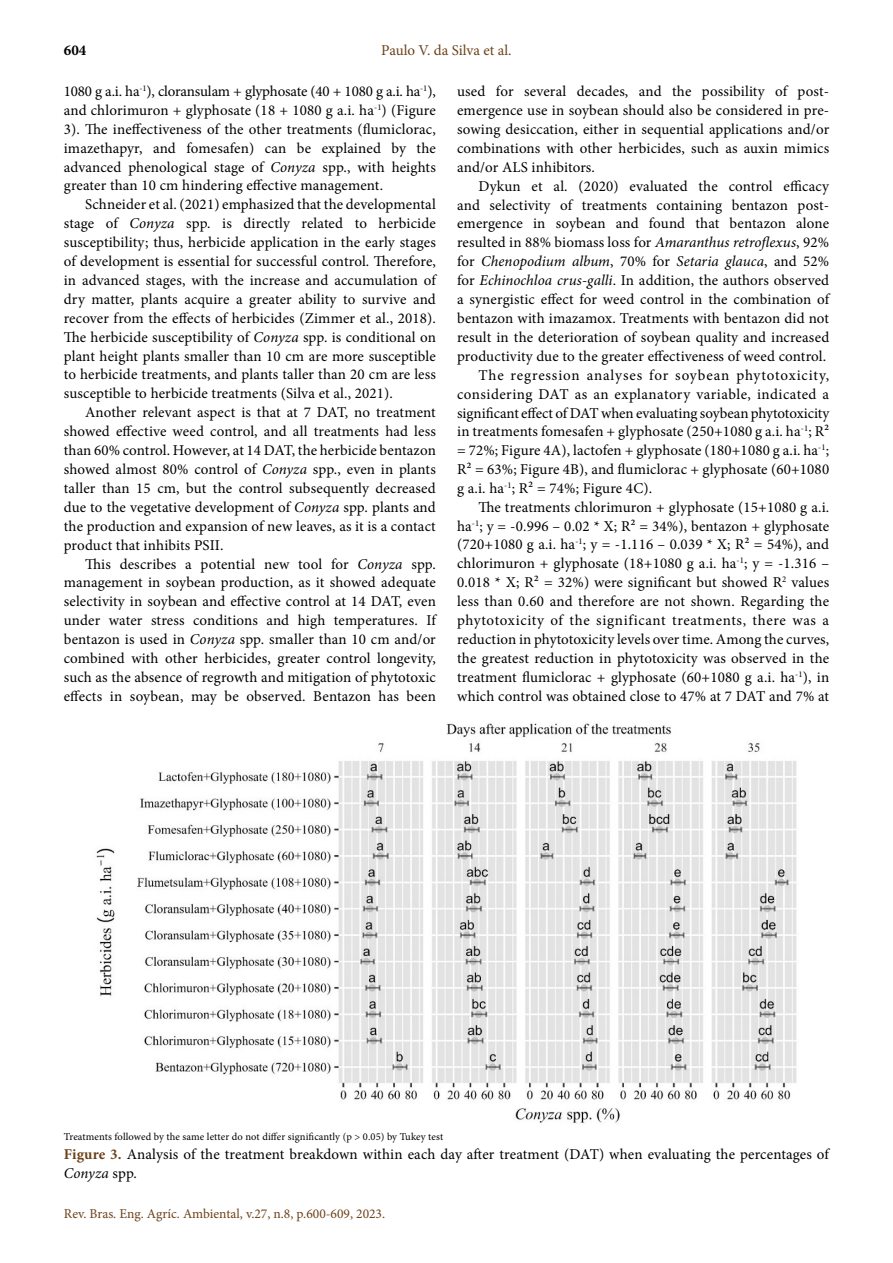
<style>
.page{position:relative;width:893px;height:1263px;background:#fff}
.page>*{position:absolute;margin:0;border:0;box-sizing:border-box;transform-origin:0 0}
.t1{font:15px/18.9px "Minion Pro";letter-spacing:.01em;color:#000;text-align:justify}
.t2{font:15px "Minion Pro";letter-spacing:.045em;color:#000}
.t3{font:15px "Minion Pro";letter-spacing:.03em;color:#000}
.t4{font:italic 15px "Minion Pro";letter-spacing:.005em;color:#000}
.t5{font:15px "Minion Pro";letter-spacing:.06em;color:#000}
.t6{font:15px "Minion Pro";color:#6c4119}
.t7{font:700 15px "Minion Pro";color:#000}
.t8{font:13.5px "Minion Pro";color:#6c4119}
.t9{font:10.5px "Minion Pro";letter-spacing:.01em;color:#000}
.s1{font-style:italic}
.s2{font-style:normal}
.s3{font-weight:700;color:#6c4119}
</style>
<div class="page">
<img style="left:96px;top:723px;width:701px;height:400px">
<p class="t7" style="left:64px;top:40px;width:24px">604</p>
<p class="t6" style="left:381px;top:40px;width:132px">Paulo V. da Silva et al.</p>
<p class="t1" style="left:64px;top:82px;width:374px">1080 g a.i. ha<sup>-1</sup>), cloransulam + glyphosate (40 + 1080 g a.i. ha<sup>-1</sup>), and chlorimuron + glyphosate (18 + 1080 g a.i. ha<sup>-1</sup>) (Figure 3). The ineffectiveness of the other treatments (flumiclorac, imazethapyr, and fomesafen) can be explained by the advanced phenological stage of <span class="s1">Conyza</span> spp., with heights greater than 10 cm hindering effective management.</p>
<p class="t1" style="left:64px;top:195px;width:374px;text-indent:21px">Schneider et al. (2021) emphasized that the developmental stage of <span class="s1">Conyza</span> spp. is directly related to herbicide susceptibility; thus, herbicide application in the early stages of development is essential for successful control. Therefore, in advanced stages, with the increase and accumulation of dry matter, plants acquire a greater ability to survive and recover from the effects of herbicides (Zimmer et al., 2018).<br>The herbicide susceptibility of <span class="s1">Conyza</span> spp. is conditional on plant height plants smaller than 10 cm are more susceptible to herbicide treatments, and plants taller than 20 cm are less susceptible to herbicide treatments (Silva et al., 2021).</p>
<p class="t1" style="left:64px;top:403px;width:374px;text-indent:21px">Another relevant aspect is that at 7 DAT, no treatment showed effective weed control, and all treatments had less than 60% control. However, at 14 DAT, the herbicide bentazon showed almost 80% control of <span class="s1">Conyza</span> spp., even in plants taller than 15 cm, but the control subsequently decreased due to the vegetative development of <span class="s1">Conyza</span> spp. plants and the production and expansion of new leaves, as it is a contact product that inhibits PSII.</p>
<p class="t1" style="left:64px;top:554px;width:374px;text-indent:21px">This describes a potential new tool for <span class="s1">Conyza</span> spp. management in soybean production, as it showed adequate selectivity in soybean and effective control at 14 DAT, even under water stress conditions and high temperatures. If bentazon is used in <span class="s1">Conyza</span> spp. smaller than 10 cm and/or combined with other herbicides, greater control longevity, such as the absence of regrowth and mitigation of phytotoxic effects in soybean, may be observed. Bentazon has been</p>
<p class="t1" style="left:457px;top:82px;width:374px">used for several decades, and the possibility of post&shy;emergence use in soybean should also be considered in pre&shy;sowing desiccation, either in sequential applications and/or combinations with other herbicides, such as auxin mimics and/or ALS inhibitors.</p>
<p class="t1" style="left:478px;top:176px;width:352px">Dykun et al. (2020) evaluated the control efficacy</p>
<p class="t1" style="left:457px;top:195px;width:374px">and selectivity of treatments containing bentazon post-</p>
<p class="t1" style="left:457px;top:214px;width:374px">emergence in soybean and found that bentazon alone</p>
<p class="t1" style="left:457px;top:233px;width:374px">resulted in 88% biomass loss for <span class="s1">Amaranthus retroflexus</span>, 92%</p>
<p class="t4" style="left:457px;top:251px;width:374px"><span class="s2">for</span> Chenopodium album<span class="s2">, 70% for</span> Setaria glauca<span class="s2">, and 52%</span></p>
<p class="t1" style="left:457px;top:271px;width:374px">for <span class="s1">Echinochloa crus-galli</span>. In addition, the authors observed</p>
<p class="t1" style="left:457px;top:290px;width:374px">a synergistic effect for weed control in the combination of</p>
<p class="t1" style="left:457px;top:309px;width:374px">bentazon with imazamox. Treatments with bentazon did not</p>
<p class="t1" style="left:457px;top:328px;width:374px">result in the deterioration of soybean quality and increased</p>
<p class="t1" style="left:457px;top:347px;width:371px">productivity due to the greater effectiveness of weed control.</p>
<p class="t5" style="left:478px;top:365px;width:352px">The regression analyses for soybean phytotoxicity,</p>
<p class="t3" style="left:457px;top:384px;width:374px">considering DAT as an explanatory variable, indicated a</p>
<p class="t1" style="left:457px;top:403px;width:374px">significant effect of DAT when evaluating soybean phytotoxicity</p>
<p class="t1" style="left:457px;top:422px;width:374px">in treatments fomesafen + glyphosate (250+1080 g a.i. ha<sup>-1</sup>; R²</p>
<p class="t1" style="left:457px;top:441px;width:374px">= 72%; Figure 4A), lactofen + glyphosate (180+1080 g a.i. ha<sup>-1</sup>;</p>
<p class="t1" style="left:457px;top:460px;width:374px">R² = 63%; Figure 4B), and flumiclorac + glyphosate (60+1080</p>
<p class="t1" style="left:457px;top:479px;width:197px">g a.i. ha<sup>-1</sup>; R² = 74%; Figure 4C).</p>
<p class="t1" style="left:478px;top:497px;width:352px">The treatments chlorimuron + glyphosate (15+1080 g a.i.</p>
<p class="t1" style="left:457px;top:516px;width:374px">ha<sup>-1</sup>; y = -0.996 – 0.02 * X; R² = 34%), bentazon + glyphosate</p>
<p class="t1" style="left:457px;top:535px;width:373px">(720+1080 g a.i. ha<sup>-1</sup>; y = -1.116 – 0.039 * X; R² = 54%), and</p>
<p class="t1" style="left:457px;top:554px;width:374px">chlorimuron + glyphosate (18+1080 g a.i. ha<sup>-1</sup>; y = -1.316 –</p>
<p class="t1" style="left:457px;top:573px;width:374px">0.018 * X; R² = 32%) were significant but showed R<sup>2</sup> values</p>
<p class="t1" style="left:457px;top:592px;width:374px">less than 0.60 and therefore are not shown. Regarding the</p>
<p class="t2" style="left:457px;top:610px;width:373px">phytotoxicity of the significant treatments, there was a</p>
<p class="t1" style="left:457px;top:630px;width:374px">reduction in phytotoxicity levels over time. Among the curves,</p>
<p class="t1" style="left:457px;top:649px;width:374px">the greatest reduction in phytotoxicity was observed in the</p>
<p class="t1" style="left:457px;top:667px;width:374px">treatment flumiclorac + glyphosate (60+1080 g a.i. ha<sup>-1</sup>), in</p>
<p class="t1" style="left:457px;top:686px;width:374px">which control was obtained close to 47% at 7 DAT and 7% at</p>
<p class="t9" style="left:64px;top:1130px;width:381px">Treatments followed by the same letter do not differ significantly (p &gt; 0.05) by Tukey test</p>
<p class="t1" style="left:64px;top:1145px;width:767px"><span class="s3">Figure 3.</span> Analysis of the treatment breakdown within each day after treatment (DAT) when evaluating the percentages of<br><span class="s1">Conyza</span> spp.</p>
<p class="t8" style="left:64px;top:1204px;width:323px">Rev. Bras. Eng. Agríc. Ambiental, v.27, n.8, p.600-609, 2023.</p>
</div>
